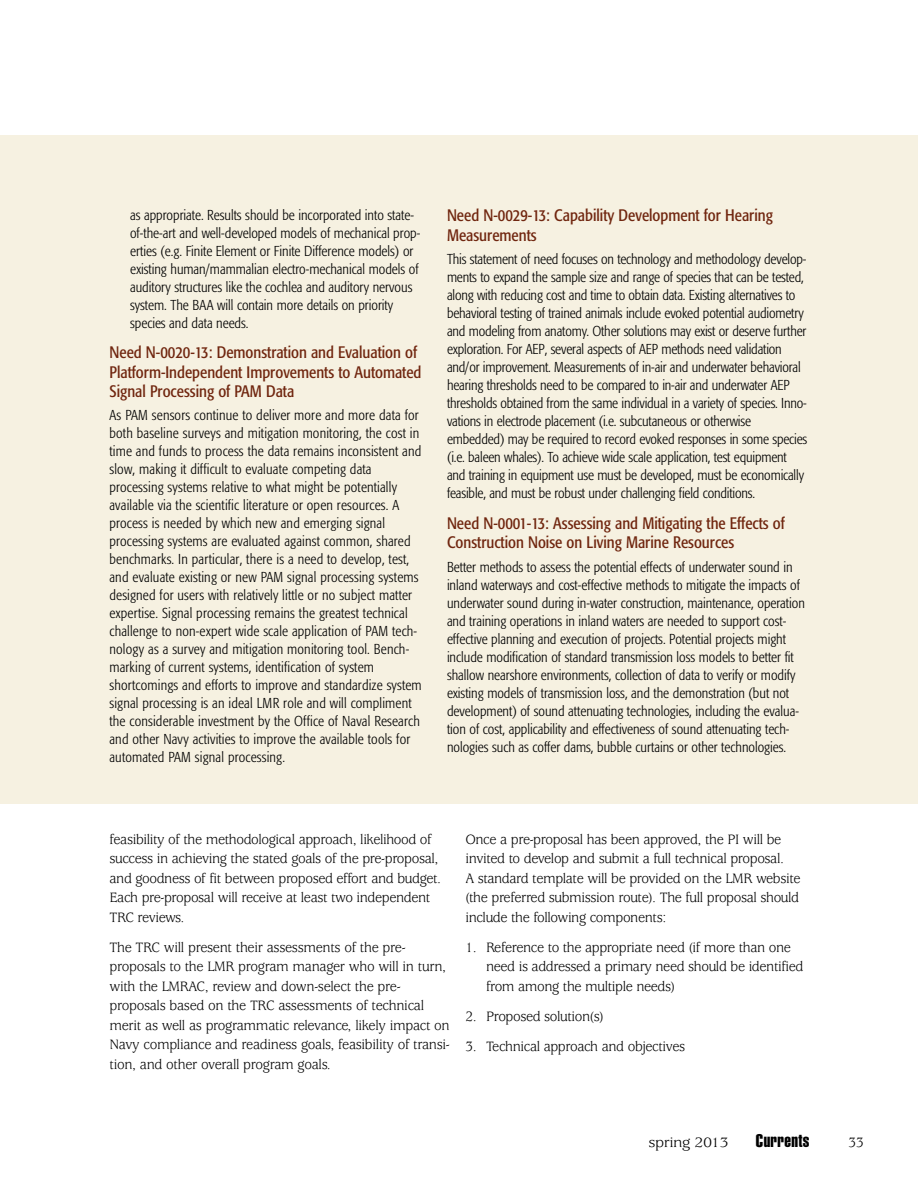
<style>
.page{position:relative;width:918px;height:1188px;background:#fff}
.page>*{position:absolute;margin:0;border:0;box-sizing:border-box;transform-origin:0 0}
.t1{font:18px "Helvetica Extra Compressed";letter-spacing:.02em;color:#000;scale:1.1 1}
.t2{font:condensed 16.5px/19.5px "Formata";color:#70260f}
.t3{font:15px/19.5px "Usherwood";letter-spacing:-.03em;color:#000;scale:.95 1}
.t4{font:15px "Usherwood";letter-spacing:-.03em;color:#000;scale:1.1 1}
.t5{font:300 condensed 14.25px/18px "Formata";color:#000}
</style>
<div class="page">
<div style="left:0;top:135px;width:918px;height:669px;background:#f6f1e1"></div>
<p class="t5" style="left:130px;top:207px;width:292px">as appropriate. Results should be incorporated into state&shy;of-the-art and well-developed models of mechanical prop&shy;erties (e.g. Finite Element or Finite Difference models) or existing human/mammalian electro-mechanical models of auditory structures like the cochlea and auditory nervous system. The BAA will contain more details on priority species and data needs.</p>
<p class="t2" style="left:110px;top:344px;width:314px">Need N-0020-13: Demonstration and Evaluation of<br>Platform-Independent Improvements to Automated<br>Signal Processing of PAM Data</p>
<p class="t5" style="left:110px;top:407px;width:314px">As PAM sensors continue to deliver more and more data for both baseline surveys and mitigation monitoring, the cost in time and funds to process the data remains inconsistent and slow, making it difficult to evaluate competing data processing systems relative to what might be potentially available via the scientific literature or open resources. A process is needed by which new and emerging signal processing systems are evaluated against common, shared benchmarks. In particular, there is a need to develop, test, and evaluate existing or new PAM signal processing systems designed for users with relatively little or no subject matter expertise. Signal processing remains the greatest technical challenge to non-expert wide scale application of PAM tech&shy;nology as a survey and mitigation monitoring tool. Bench&shy;marking of current systems, identification of system shortcomings and efforts to improve and standardize system signal processing is an ideal LMR role and will compliment the considerable investment by the Office of Naval Research and other Navy activities to improve the available tools for automated PAM signal processing.</p>
<p class="t2" style="left:447px;top:207px;width:327px">Need N-0029-13: Capability Development for Hearing<br>Measurements</p>
<p class="t5" style="left:447px;top:251px;width:362px">This statement of need focuses on technology and methodology develop&shy;ments to expand the sample size and range of species that can be tested, along with reducing cost and time to obtain data. Existing alternatives to behavioral testing of trained animals include evoked potential audiometry and modeling from anatomy. Other solutions may exist or deserve further exploration. For AEP, several aspects of AEP methods need validation and/or improvement. Measurements of in-air and underwater behavioral hearing thresholds need to be compared to in-air and underwater AEP thresholds obtained from the same individual in a variety of species. Inno&shy;vations in electrode placement (i.e. subcutaneous or otherwise embedded) may be required to record evoked responses in some species (i.e. baleen whales). To achieve wide scale application, test equipment and training in equipment use must be developed, must be economically feasible, and must be robust under challenging field conditions.</p>
<p class="t2" style="left:447px;top:514px;width:339px">Need N-0001-13: Assessing and Mitigating the Effects of<br>Construction Noise on Living Marine Resources</p>
<p class="t5" style="left:447px;top:559px;width:359px">Better methods to assess the potential effects of underwater sound in inland waterways and cost-effective methods to mitigate the impacts of underwater sound during in-water construction, maintenance, operation and training operations in inland waters are needed to support cost&shy;effective planning and execution of projects. Potential projects might include modification of standard transmission loss models to better fit shallow nearshore environments, collection of data to verify or modify existing models of transmission loss, and the demonstration (but not development) of sound attenuating technologies, including the evalua&shy;tion of cost, applicability and effectiveness of sound attenuating tech&shy;nologies such as coffer dams, bubble curtains or other technologies.</p>
<p class="t3" style="left:110px;top:831px;width:351px">feasibility of the methodological approach, likelihood of success in achieving the stated goals of the pre-proposal, and goodness of fit between proposed effort and budget.<br>Each pre-proposal will receive at least two independent TRC reviews.</p>
<p class="t3" style="left:110px;top:939px;width:360px">The TRC will present their assessments of the pre&shy;proposals to the LMR program manager who will in turn, with the LMRAC, review and down-select the pre&shy;proposals based on the TRC assessments of technical merit as well as programmatic relevance, likely impact on Navy compliance and readiness goals, feasibility of transi&shy;tion, and other overall program goals.</p>
<p class="t3" style="left:465px;top:831px;width:354px">Once a pre-proposal has been approved, the PI will be invited to develop and submit a full technical proposal.<br>A standard template will be provided on the LMR website (the preferred submission route). The full proposal should include the following components:</p>
<p class="t3" style="left:486px;top:939px;width:336px;text-indent:-21px">1. Reference to the appropriate need (if more than one need is addressed a primary need should be identified from among the multiple needs)</p>
<p class="t3" style="left:465px;top:1008px;width:147px">2. Proposed solution(s)</p>
<p class="t3" style="left:465px;top:1039px;width:233px">3. Technical approach and objectives</p>
<p class="t4" style="left:648px;top:1137px;width:75px">spring 2013</p>
<p class="t1" style="left:756px;top:1134px;width:50px">Currents</p>
<p class="t3" style="left:849px;top:1134px;width:18px">33</p>
</div>
